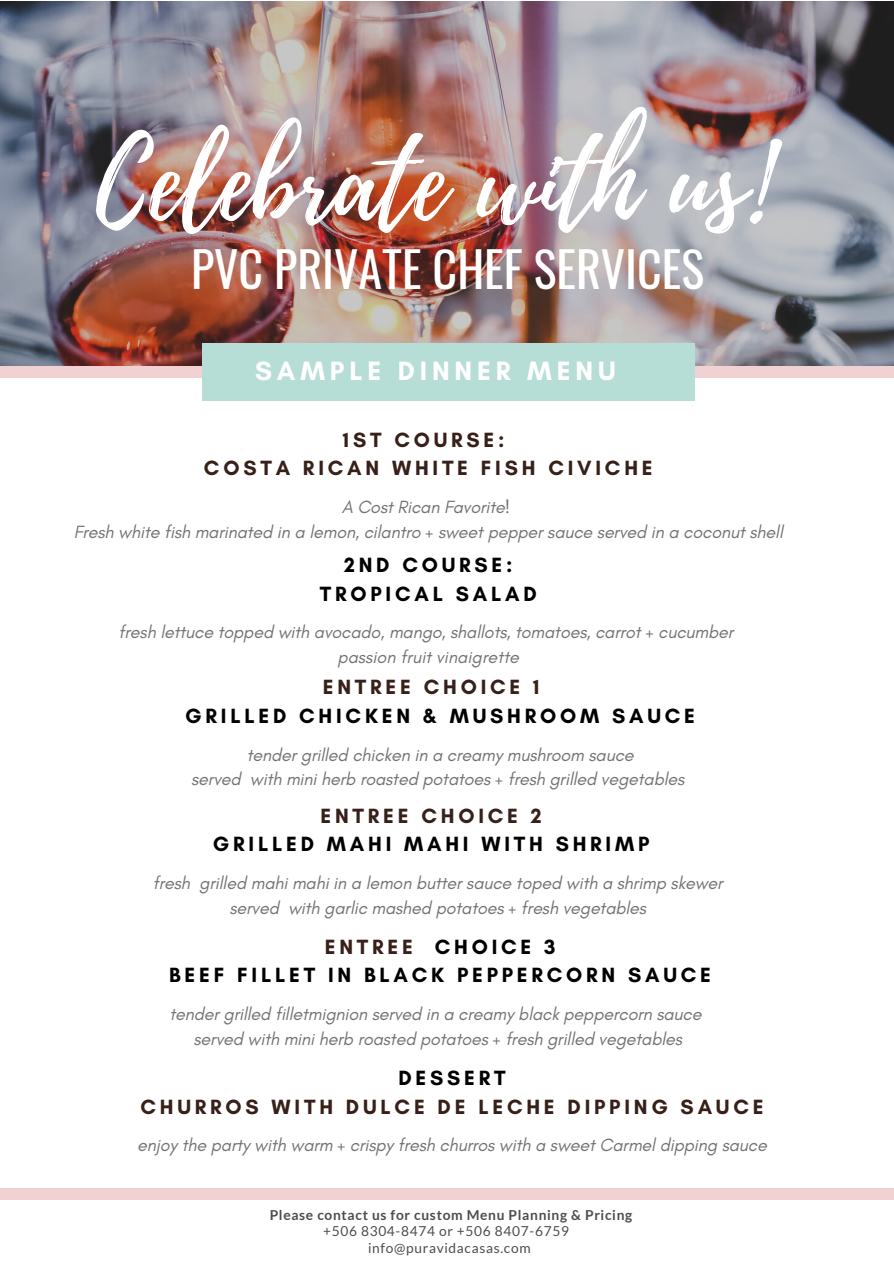
<style>
.page{position:relative;width:894px;height:1264px;background:#fff}
.page>*{position:absolute;margin:0;border:0;box-sizing:border-box;transform-origin:0 0}
.t1{font:106.05px "Playlist Script";color:#fff}
.t2{font:48px "Oswald";color:#fff}
.t3{font:700 27px "Glacial Indifference";letter-spacing:.18em;color:#fff}
.t4{font:700 21px/28.5px "Glacial Indifference";letter-spacing:.18em;color:#000;text-align:center}
.t5{font:700 21px/28.5px "Glacial Indifference";letter-spacing:.18em;color:#372019;text-align:center}
.t6{font:italic 18px/24.9px "Glacial Indifference";letter-spacing:-.01em;color:#737373;text-align:center}
.t7{font:13.8px/16.4px "Lato";letter-spacing:.05em;color:#4d4d4d;text-align:center}
.t8{font:700 13.8px "Lato";letter-spacing:.05em;color:#4d4d4d}
.s1{color:#372019}
</style>
<div class="page">
<img style="left:0;top:2px;width:893px;height:364px">
<div style="left:0;top:366px;width:893px;height:11px;background:#f1d1d1"></div>
<div style="left:202px;top:344px;width:493px;height:56px;background:#b7ddd7"></div>
<div style="left:0;top:1188px;width:893px;height:11px;background:#f1d1d1"></div>
<h1 class="t1" style="left:96px;top:107px;width:674px">Celebrate with us!</h1>
<h2 class="t2" style="left:191px;top:231px;width:514px">PVC PRIVATE CHEF SERVICES</h2>
<h3 class="t3" style="left:255px;top:355px;width:362px">SAMPLE DINNER MENU</h3>
<p class="t5" style="left:204px;top:425px;width:450px">1ST COURSE:<br>COSTA RICAN WHITE FISH CIVICHE</p>
<p class="t6" style="left:74px;top:494px;width:710px">A Cost Rican Favorite!<br>Fresh white fish marinated in a lemon, cilantro + sweet pepper sauce served in a coconut shell</p>
<p class="t4" style="left:320px;top:550px;width:218px">2ND COURSE:<br>TROPICAL SALAD</p>
<p class="t6" style="left:119px;top:619px;width:616px">fresh lettuce topped with avocado, mango, shallots, tomatoes, carrot + cucumber passion fruit vinaigrette</p>
<p class="t5" style="left:323px;top:672px;width:218px">ENTREE CHOICE 1</p>
<p class="t4" style="left:185px;top:701px;width:511px">GRILLED CHICKEN &amp; MUSHROOM SAUCE</p>
<p class="t6" style="left:191px;top:741px;width:494px">tender grilled chicken in a creamy mushroom sauce<br>served with mini herb roasted potatoes + fresh grilled vegetables</p>
<p class="t5" style="left:320px;top:801px;width:223px">ENTREE CHOICE 2</p>
<p class="t4" style="left:213px;top:829px;width:438px">GRILLED MAHI MAHI WITH SHRIMP</p>
<p class="t6" style="left:153px;top:870px;width:571px">fresh grilled mahi mahi in a lemon butter sauce toped with a shrimp skewer served with garlic mashed potatoes + fresh vegetables</p>
<p class="t4" style="left:169px;top:932px;width:543px"><span class="s1">ENTREE</span> CHOICE 3<br>BEEF FILLET IN BLACK PEPPERCORN SAUCE</p>
<p class="t6" style="left:169px;top:1001px;width:533px">tender grilled filletmignion served in a creamy black peppercorn sauce served with mini herb roasted potatoes + fresh grilled vegetables</p>
<p class="t4" style="left:398px;top:1063px;width:109px">DESSERT</p>
<p class="t5" style="left:140px;top:1091px;width:624px">CHURROS WITH DULCE DE LECHE DIPPING SAUCE</p>
<p class="t6" style="left:137px;top:1132px;width:631px">enjoy the party with warm + crispy fresh churros with a sweet Carmel dipping sauce</p>
<p class="t8" style="left:269px;top:1206px;width:364px">Please contact us for custom Menu Planning &amp; Pricing</p>
<p class="t7" style="left:323px;top:1222px;width:247px">+506 8304-8474 or +506 8407-6759 info@puravidacasas.com</p>
</div>
